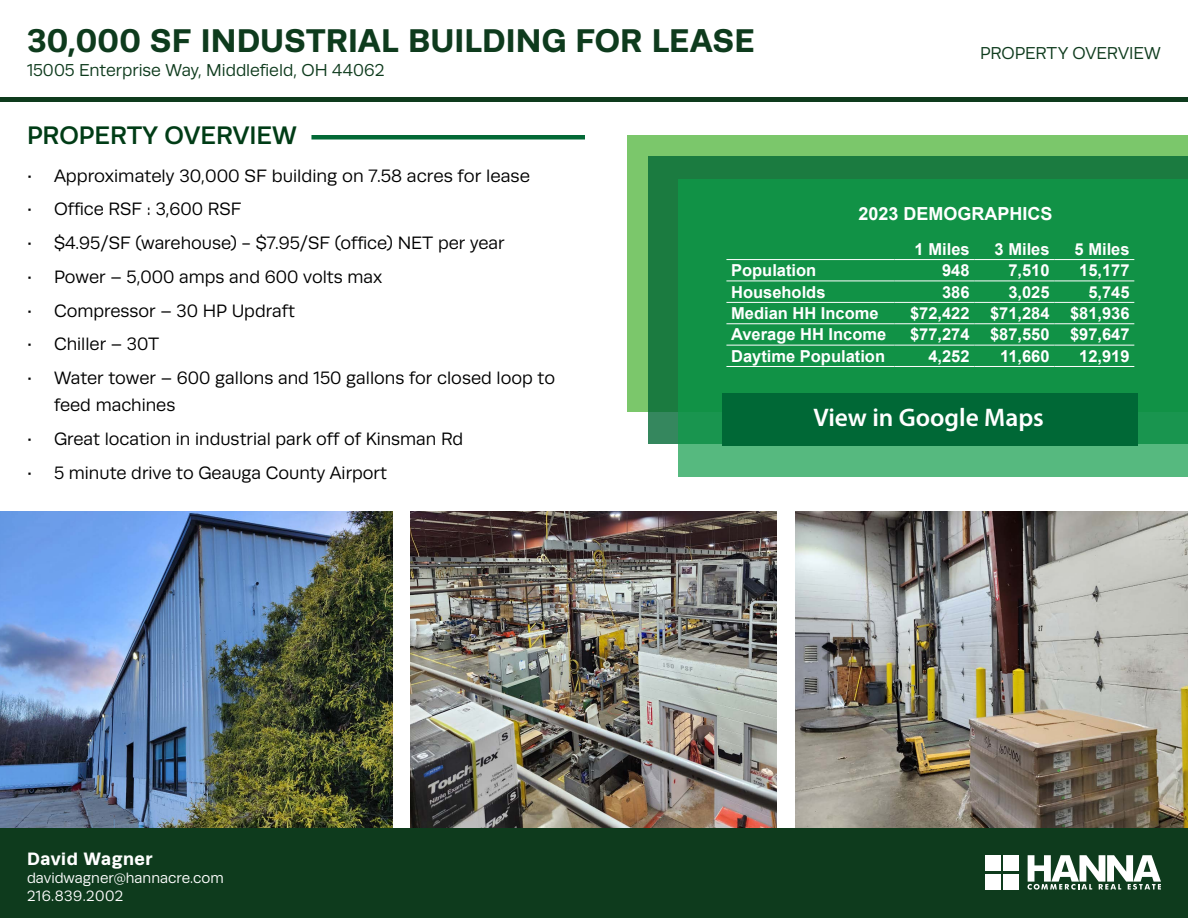
<style>
.page{position:relative;width:1188px;height:918px;background:#fff}
.page>*{position:absolute;margin:0;border:0;box-sizing:border-box;transform-origin:0 0}
.t1{font:700 33px "Runda";letter-spacing:.005em;color:#0e3b1d}
.t2{font:500 25.5px "Runda";color:#003c16}
.t3{font:600 25.5px "Myriad Pro";color:#fff}
.t4{font:18px/27px "Runda";color:#000}
.t5{font:700 18px "Arial";color:#fff}
.t6{font:700 18px "Runda";letter-spacing:.03em;color:#fff}
.t7{font:17.4px "Runda";color:#0e3b1d}
.t8{font:700 16.5px "Arial";color:#fff}
.t9{font:15px/18px "Runda";color:#fff}
</style>
<div class="page">
<img style="left:0;top:511px;width:393px;height:317px">
<img style="left:795px;top:511px;width:393px;height:317px">
<div style="left:311px;top:135px;width:274px;height:5px;background:#036936"></div>
<img style="left:411px;top:511px;width:366px;height:317px">
<div style="left:627px;top:135px;width:561px;height:277px;background:#7bc76b"></div>
<div style="left:648px;top:156px;width:540px;height:288px;background:#1b7b40"></div>
<svg style="left:679px;top:179px;width:509px;height:298px;background:#1a974e"></svg>
<hr style="left:726px;top:259px;width:168px;height:1px;background:#fff">
<hr style="left:726px;top:281px;width:168px;height:1px;background:#fff">
<hr style="left:894px;top:281px;width:80px;height:1px;background:#fff">
<hr style="left:974px;top:281px;width:80px;height:1px;background:#fff">
<hr style="left:1054px;top:281px;width:80px;height:1px;background:#fff">
<hr style="left:726px;top:302px;width:168px;height:1px;background:#fff">
<hr style="left:894px;top:302px;width:80px;height:1px;background:#fff">
<hr style="left:974px;top:302px;width:80px;height:1px;background:#fff">
<hr style="left:1054px;top:302px;width:80px;height:1px;background:#fff">
<hr style="left:726px;top:323px;width:168px;height:1px;background:#fff">
<hr style="left:894px;top:323px;width:80px;height:1px;background:#fff">
<hr style="left:974px;top:323px;width:80px;height:1px;background:#fff">
<hr style="left:1054px;top:323px;width:80px;height:1px;background:#fff">
<hr style="left:726px;top:345px;width:168px;height:1px;background:#fff">
<hr style="left:894px;top:345px;width:80px;height:1px;background:#fff">
<hr style="left:974px;top:345px;width:80px;height:1px;background:#fff">
<hr style="left:1054px;top:345px;width:80px;height:1px;background:#fff">
<hr style="left:726px;top:366px;width:168px;height:1px;background:#fff">
<hr style="left:894px;top:366px;width:80px;height:1px;background:#fff">
<hr style="left:974px;top:366px;width:80px;height:1px;background:#fff">
<hr style="left:1054px;top:366px;width:80px;height:1px;background:#fff">
<hr style="left:894px;top:259px;width:80px;height:1px;background:#fff">
<hr style="left:974px;top:259px;width:80px;height:1px;background:#fff">
<hr style="left:1054px;top:259px;width:80px;height:1px;background:#fff">
<div style="left:722px;top:393px;width:416px;height:53px;background:#006836"></div>
<div style="left:0;top:828px;width:1188px;height:90px;background:#0e3b1d"></div>
<div style="left:0;top:97px;width:1188px;height:5px;background:#0e3b1d"></div>
<svg style="left:1027px;top:855px;width:134px;height:35px"></svg>
<div style="left:985px;top:855px;width:15px;height:16px;background:#fff"></div>
<div style="left:1004px;top:855px;width:15px;height:16px;background:#fff"></div>
<div style="left:985px;top:874px;width:15px;height:16px;background:#fff"></div>
<div style="left:1004px;top:874px;width:15px;height:16px;background:#fff"></div>
<h1 class="t1" style="left:27px;top:21px;width:729px">30,000 SF INDUSTRIAL BUILDING FOR LEASE</h1>
<p class="t7" style="left:27px;top:60px;width:359px">15005 Enterprise Way, Middlefield, OH 44062</p>
<h2 class="t2" style="left:27px;top:120px;width:271px">PROPERTY OVERVIEW</h2>
<p class="t7" style="left:980px;top:43px;width:182px">PROPERTY OVERVIEW</p>
<p class="t4" style="left:27px;top:162px;width:505px">• Approximately 30,000 SF building on 7.58 acres for lease</p>
<p class="t4" style="left:27px;top:196px;width:216px">• Office RSF : 3,600 RSF</p>
<p class="t4" style="left:27px;top:230px;width:479px">• $4.95/SF (warehouse) - $7.95/SF (office) NET per year</p>
<p class="t4" style="left:27px;top:263px;width:357px">• Power – 5,000 amps and 600 volts max</p>
<p class="t4" style="left:27px;top:297px;width:269px">• Compressor – 30 HP Updraft</p>
<p class="t4" style="left:27px;top:331px;width:134px">• Chiller – 30T</p>
<p class="t4" style="left:54px;top:365px;width:503px;text-indent:-27px">• Water tower – 600 gallons and 150 gallons for closed loop to feed machines</p>
<p class="t4" style="left:27px;top:425px;width:438px">• Great location in industrial park off of Kinsman Rd</p>
<p class="t4" style="left:27px;top:459px;width:362px">• 5 minute drive to Geauga County Airport</p>
<p class="t6" style="left:27px;top:848px;width:127px">David Wagner</p>
<p class="t9" style="left:27px;top:869px;width:198px">davidwagner@hannacre.com<br>216.839.2002</p>
<p class="t5" style="left:858px;top:201px;width:196px">2023 DEMOGRAPHICS</p>
<p class="t8" style="left:915px;top:237px;width:57px">1 Miles</p>
<p class="t8" style="left:995px;top:237px;width:57px">3 Miles</p>
<p class="t8" style="left:1075px;top:237px;width:57px">5 Miles</p>
<p class="t8" style="left:731px;top:259px;width:87px">Population</p>
<p class="t8" style="left:942px;top:259px;width:29px">948</p>
<p class="t8" style="left:1008px;top:259px;width:43px">7,510</p>
<p class="t8" style="left:1079px;top:259px;width:52px">15,177</p>
<p class="t8" style="left:731px;top:280px;width:96px">Households</p>
<p class="t8" style="left:942px;top:280px;width:29px">386</p>
<p class="t8" style="left:1008px;top:280px;width:43px">3,025</p>
<p class="t8" style="left:1088px;top:280px;width:43px">5,745</p>
<p class="t8" style="left:731px;top:302px;width:149px">Median HH Income</p>
<p class="t8" style="left:910px;top:302px;width:221px">$72,422 $71,284 $81,936</p>
<p class="t8" style="left:731px;top:323px;width:157px">Average HH Income</p>
<p class="t8" style="left:910px;top:323px;width:221px">$77,274 $87,550 $97,647</p>
<p class="t8" style="left:731px;top:344px;width:156px">Daytime Population</p>
<p class="t8" style="left:928px;top:344px;width:43px">4,252</p>
<p class="t8" style="left:1000px;top:344px;width:51px">11,660</p>
<p class="t8" style="left:1079px;top:344px;width:52px">12,919</p>
<h2 class="t3" style="left:814px;top:401px;width:232px">View in Google Maps</h2>
</div>
